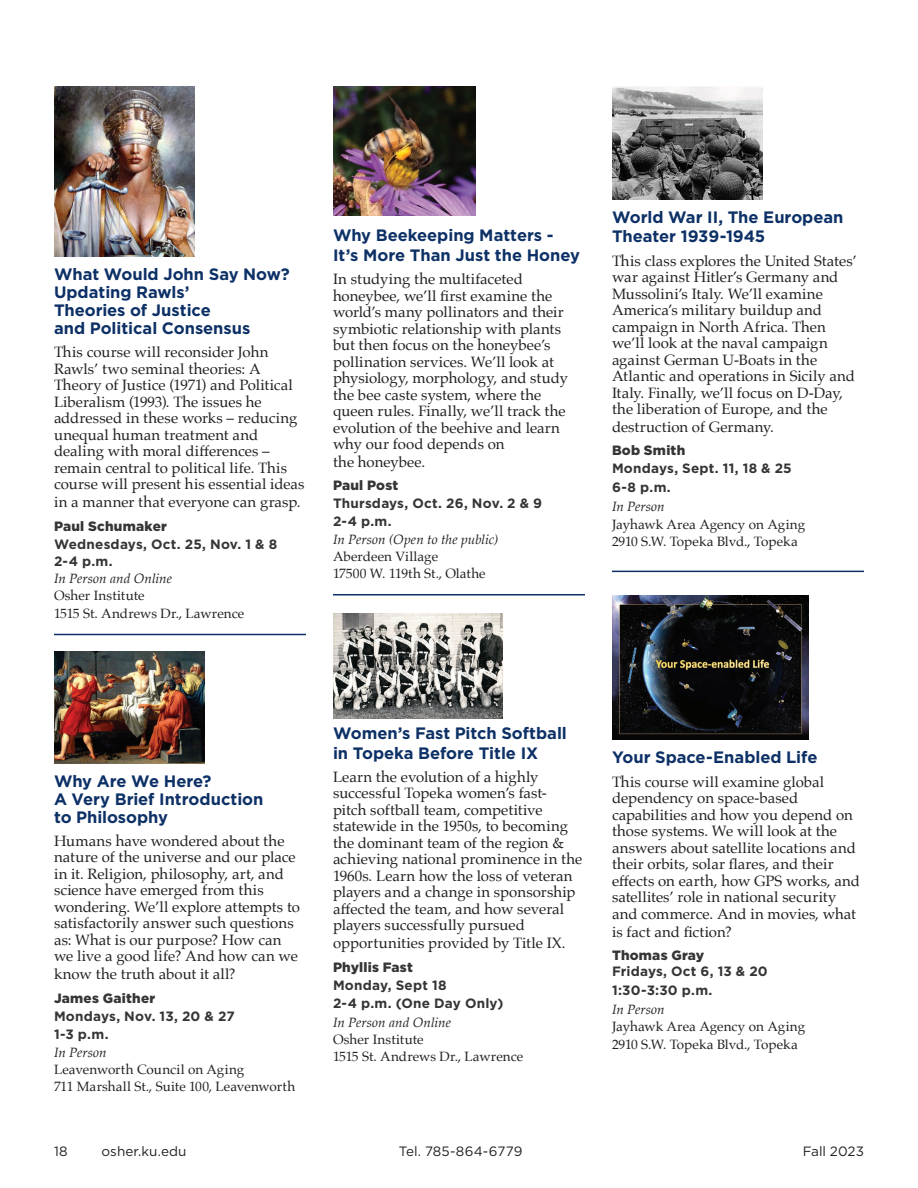
<style>
.page{position:relative;width:918px;height:1188px;background:#fff}
.page>*{position:absolute;margin:0;border:0;box-sizing:border-box;transform-origin:0 0}
.course_headline{font:700 16.5px/18px "Gotham";letter-spacing:-.005em;color:#0d3166}
.catalog_body{font:15px/16.5px "Palatino";color:#231f20}
.catalog_body-2{font:13.5px "Palatino";color:#231f20}
.Days_Instructors{font:700 13.5px/18.9px "Gotham";letter-spacing:.015em;color:#363536}
.t1{font:900 13.5px "Gotham";letter-spacing:.02em;color:#363536}
.Days_Instructors-2{font:italic 13.5px "Palatino";color:#231f20}
.Days_Instructors-3{font:13.5px "Palatino";letter-spacing:.005em;color:#231f20}
.t2{font:13.5px "Gotham";letter-spacing:.005em;color:#231f20}
.catalog_body-3{font:italic 13.5px "Palatino";color:#231f20}
.s1{font-family:"Palatino";font-weight:400;font-style:italic;color:#231f20}
.s2{font-weight:900}
</style>
<div class="page">
<img style="left:54px;top:86px;width:140px;height:170px">
<img style="left:54px;top:652px;width:150px;height:111px">
<img style="left:333px;top:86px;width:142px;height:130px">
<img style="left:612px;top:86px;width:150px;height:113px">
<img style="left:333px;top:613px;width:169px;height:106px">
<img style="left:612px;top:595px;width:197px;height:144px">
<hr style="left:54px;top:634px;width:252px;height:1px;background:#0d3166">
<hr style="left:333px;top:594px;width:252px;height:1px;background:#0d3166">
<hr style="left:612px;top:571px;width:252px;height:1px;background:#0d3166">
<h2 class="course_headline" style="left:54px;top:265px;width:237px">What Would John Say Now?<br>Updating Rawls’<br>Theories of Justice<br>and Political Consensus</h2>
<p class="catalog_body" style="left:54px;top:344px;width:252px">This course will reconsider John Rawls’ two seminal theories: A Theory of Justice (1971) and Political Liberalism (1993). The issues he addressed in these works – reducing unequal human treatment and dealing with moral differences – remain central to political life. This course will present his essential ideas</p>
<p class="catalog_body" style="left:54px;top:494px;width:248px">in a manner that everyone can grasp.</p>
<p class="t1" style="left:54px;top:517px;width:114px">Paul Schumaker</p>
<p class="Days_Instructors" style="left:54px;top:534px;width:225px">Wednesdays, Oct. 25, Nov. 1 &amp; 8</p>
<p class="Days_Instructors" style="left:54px;top:552px;width:60px">2-4 p.m.</p>
<p class="Days_Instructors-2" style="left:54px;top:567px;width:120px">In Person and Online</p>
<p class="Days_Instructors-3" style="left:54px;top:585px;width:92px">Osher Institute</p>
<p class="Days_Instructors-3" style="left:54px;top:602px;width:192px">1515 St. Andrews Dr., Lawrence</p>
<h2 class="course_headline" style="left:333px;top:226px;width:249px;line-height:19.5px">Why Beekeeping Matters -<br>It’s More Than Just the Honey</h2>
<p class="catalog_body" style="left:333px;top:271px;width:237px">In studying the multifaceted honeybee, we’ll first examine the world’s many pollinators and their symbiotic relationship with plants but then focus on the honeybee’s pollination services. We’ll look at physiology, morphology, and study the bee caste system, where the queen rules. Finally, we’ll track the evolution of the beehive and learn why our food depends on</p>
<p class="catalog_body" style="left:333px;top:454px;width:94px">the honeybee.</p>
<p class="t1" style="left:333px;top:476px;width:67px">Paul Post</p>
<p class="Days_Instructors" style="left:333px;top:494px;width:211px;line-height:18px">Thursdays, Oct. 26, Nov. 2 &amp; 9<br>2-4 p.m.</p>
<p class="Days_Instructors-2" style="left:333px;top:528px;width:167px">In Person (Open to the public)</p>
<p class="catalog_body-2" style="left:333px;top:545px;width:107px">Aberdeen Village</p>
<p class="catalog_body-2" style="left:333px;top:562px;width:154px">17500 W. 119th St., Olathe</p>
<h2 class="course_headline" style="left:612px;top:207px;width:233px;line-height:19.5px">World War II, The European<br>Theater 1939-1945</h2>
<p class="catalog_body" style="left:612px;top:252px;width:246px">This class explores the United States’ war against Hitler’s Germany and Mussolini’s Italy. We’ll examine America’s military buildup and campaign in North Africa. Then we’ll look at the naval campaign against German U-Boats in the Atlantic and operations in Sicily and Italy. Finally, we’ll focus on D-Day, the liberation of Europe, and the</p>
<p class="catalog_body" style="left:612px;top:419px;width:163px">destruction of Germany.</p>
<p class="t1" style="left:612px;top:441px;width:75px">Bob Smith</p>
<p class="Days_Instructors" style="left:612px;top:459px;width:181px">Mondays, Sept. 11, 18 &amp; 25<br>6-8 p.m.<br><span class="s1">In Person</span></p>
<p class="catalog_body-2" style="left:612px;top:513px;width:195px">Jayhawk Area Agency on Aging</p>
<p class="catalog_body-2" style="left:612px;top:530px;width:187px">2910 S.W. Topeka Blvd., Topeka</p>
<h2 class="course_headline" style="left:54px;top:772px;width:211px">Why Are We Here?<br>A Very Brief Introduction to Philosophy</h2>
<p class="catalog_body" style="left:54px;top:832px;width:248px">Humans have wondered about the nature of the universe and our place in it. Religion, philosophy, art, and science have emerged from this wondering. We’ll explore attempts to satisfactorily answer such questions as: What is our purpose? How can we live a good life? And how can we</p>
<p class="catalog_body" style="left:54px;top:966px;width:183px">know the truth about it all?</p>
<p class="t1" style="left:54px;top:989px;width:103px">James Gaither</p>
<p class="Days_Instructors" style="left:54px;top:1006px;width:182px">Mondays, Nov. 13, 20 &amp; 27<br>1-3 p.m.</p>
<p class="catalog_body-3" style="left:54px;top:1041px;width:54px">In Person</p>
<p class="catalog_body-2" style="left:54px;top:1058px;width:192px">Leavenworth Council on Aging</p>
<p class="catalog_body-2" style="left:54px;top:1075px;width:243px">711 Marshall St., Suite 100, Leavenworth</p>
<h2 class="course_headline" style="left:333px;top:723px;width:235px;line-height:19.5px">Women’s Fast Pitch Softball in Topeka Before Title IX</h2>
<p class="catalog_body" style="left:333px;top:768px;width:251px">Learn the evolution of a highly successful Topeka women’s fast&shy;pitch softball team, competitive statewide in the 1950s, to becoming the dominant team of the region &amp; achieving national prominence in the 1960s. Learn how the loss of veteran players and a change in sponsorship affected the team, and how several players successfully pursued</p>
<p class="catalog_body" style="left:333px;top:935px;width:234px">opportunities provided by Title IX.</p>
<p class="Days_Instructors" style="left:333px;top:958px;width:172px;line-height:18.3px"><span class="s2">Phyllis Fast<br></span>Monday, Sept 18<br>2-4 p.m. (One Day Only)<br><span class="s1">In Person and Online</span></p>
<p class="catalog_body-2" style="left:333px;top:1028px;width:92px">Osher Institute</p>
<p class="catalog_body-2" style="left:333px;top:1045px;width:192px">1515 St. Andrews Dr., Lawrence</p>
<h2 class="course_headline" style="left:612px;top:748px;width:207px">Your Space-Enabled Life</h2>
<p class="catalog_body" style="left:612px;top:773px;width:250px">This course will examine global dependency on space-based capabilities and how you depend on those systems. We will look at the answers about satellite locations and their orbits, solar flares, and their effects on earth, how GPS works, and satellites’ role in national security and commerce. And in movies, what</p>
<p class="catalog_body" style="left:612px;top:923px;width:121px">is fact and fiction?</p>
<p class="t1" style="left:612px;top:946px;width:94px">Thomas Gray</p>
<p class="Days_Instructors" style="left:612px;top:962px;width:157px">Fridays, Oct 6, 13 &amp; 20<br>1:30-3:30 p.m.</p>
<p class="Days_Instructors-2" style="left:612px;top:998px;width:54px">In Person</p>
<p class="catalog_body-2" style="left:612px;top:1015px;width:195px">Jayhawk Area Agency on Aging</p>
<p class="catalog_body-2" style="left:612px;top:1033px;width:187px">2910 S.W. Topeka Blvd., Topeka</p>
<p class="t2" style="left:54px;top:1143px;width:15px">18</p>
<p class="t2" style="left:102px;top:1143px;width:86px">osher.ku.edu</p>
<p class="t2" style="left:399px;top:1143px;width:125px">Tel. 785-864-6779</p>
<p class="t2" style="left:803px;top:1143px;width:63px">Fall 2023</p>
</div>
